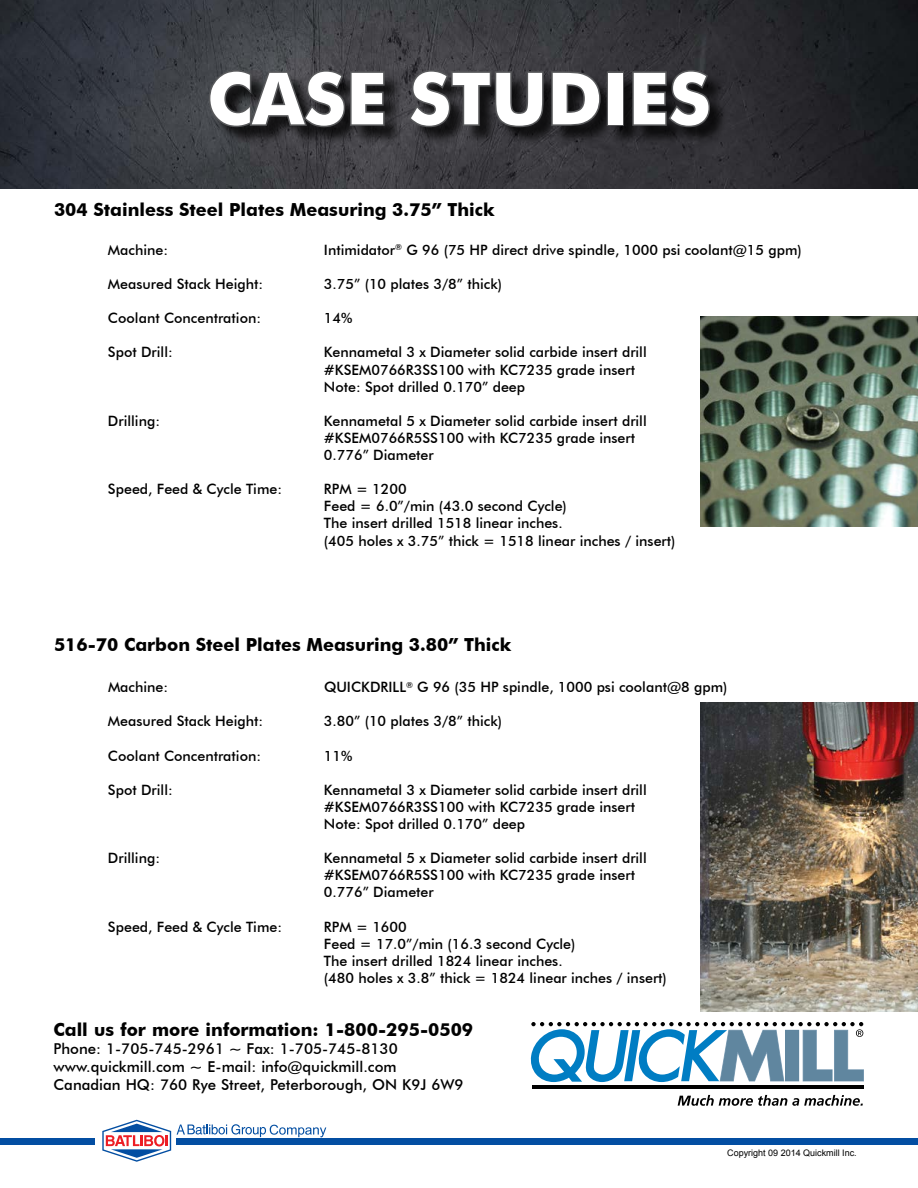
<style>
.page{position:relative;width:918px;height:1188px;background:#fff}
.page>*{position:absolute;margin:0;border:0;box-sizing:border-box;transform-origin:0 0}
.t1{font:700 72px "Futura BT";color:#fff}
.t2{font:700 18px "Futura BT";color:#000}
.t3{font:500 15px/18px "Futura BT";color:#000}
.t4{font:500 14.25px/17.1px "Futura BT";color:#000}
.t5{font:9px "Arial";color:#000}
</style>
<div class="page">
<img style="left:0;top:0;width:918px;height:189px">
<div style="left:211px;top:72px;width:518px;height:73px;background:#000;opacity:.75"></div>
<svg style="left:207px;top:68px;width:179px;height:61px;background:#38393c"></svg>
<svg style="left:407px;top:68px;width:195px;height:61px;background:#343437"></svg>
<div style="left:607px;top:71px;width:17px;height:55px;border:3px solid #58595b"></div>
<svg style="left:631px;top:68px;width:81px;height:61px;background:#2e2e30"></svg>
<svg style="left:678px;top:1095px;width:185px;height:11px"></svg>
<hr style="left:532px;top:1085px;width:331px;height:4px;background:#000">
<svg style="left:530px;top:1022px;width:334px;height:60px"></svg>
<svg style="left:102px;top:1120px;width:69px;height:42px"></svg>
<div style="left:0;top:1138px;width:95px;height:6px;background:#034ea2"></div>
<div style="left:176px;top:1138px;width:742px;height:6px;background:#034ea2"></div>
<svg style="left:177px;top:1124px;width:149px;height:13px"></svg>
<img style="left:701px;top:316px;width:217px;height:210px">
<img style="left:701px;top:703px;width:217px;height:309px">
<h1 class="t1" style="left:207px;top:55px;width:505px">CASE STUDIES</h1>
<p class="t2" style="left:54px;top:199px;width:442px">304 Stainless Steel Plates Measuring 3.75” Thick</p>
<p class="t4" style="left:108px;top:241px;width:62px">Machine:</p>
<p class="t4" style="left:324px;top:241px;width:479px">Intimidator<sup>®</sup> G 96 (75 HP direct drive spindle, 1000 psi coolant@15 gpm)</p>
<p class="t4" style="left:108px;top:275px;width:157px">Measured Stack Height:</p>
<p class="t4" style="left:324px;top:275px;width:180px">3.75” (10 plates 3/8” thick)</p>
<p class="t4" style="left:108px;top:310px;width:155px">Coolant Concentration:</p>
<p class="t4" style="left:324px;top:310px;width:30px">14%</p>
<p class="t4" style="left:108px;top:344px;width:66px">Spot Drill:</p>
<p class="t4" style="left:324px;top:344px;width:324px">Kennametal 3 x Diameter solid carbide insert drill #KSEM0766R3SS100 with KC7235 grade insert<br>Note: Spot drilled 0.170” deep</p>
<p class="t4" style="left:108px;top:412px;width:54px">Drilling:</p>
<p class="t4" style="left:324px;top:412px;width:324px">Kennametal 5 x Diameter solid carbide insert drill #KSEM0766R5SS100 with KC7235 grade insert<br>0.776” Diameter</p>
<p class="t4" style="left:108px;top:481px;width:176px">Speed, Feed &amp; Cycle Time:</p>
<p class="t4" style="left:324px;top:480px;width:353px">RPM = 1200<br>Feed = 6.0”/min (43.0 second Cycle)<br>The insert drilled 1518 linear inches.<br>(405 holes x 3.75” thick = 1518 linear inches / insert)</p>
<p class="t2" style="left:54px;top:634px;width:459px">516-70 Carbon Steel Plates Measuring 3.80” Thick</p>
<p class="t4" style="left:108px;top:679px;width:62px">Machine:</p>
<p class="t4" style="left:324px;top:679px;width:405px">QUICKDRILL<sup>®</sup> G 96 (35 HP spindle, 1000 psi coolant@8 gpm)</p>
<p class="t4" style="left:108px;top:713px;width:157px">Measured Stack Height:</p>
<p class="t4" style="left:324px;top:713px;width:180px">3.80” (10 plates 3/8” thick)</p>
<p class="t4" style="left:108px;top:747px;width:155px">Coolant Concentration:</p>
<p class="t4" style="left:324px;top:747px;width:30px">11%</p>
<p class="t4" style="left:108px;top:781px;width:66px">Spot Drill:</p>
<p class="t4" style="left:324px;top:781px;width:324px">Kennametal 3 x Diameter solid carbide insert drill #KSEM0766R3SS100 with KC7235 grade insert<br>Note: Spot drilled 0.170” deep</p>
<p class="t4" style="left:108px;top:850px;width:54px">Drilling:</p>
<p class="t4" style="left:324px;top:850px;width:324px">Kennametal 5 x Diameter solid carbide insert drill #KSEM0766R5SS100 with KC7235 grade insert<br>0.776” Diameter</p>
<p class="t4" style="left:108px;top:918px;width:176px">Speed, Feed &amp; Cycle Time:</p>
<p class="t4" style="left:324px;top:918px;width:344px">RPM = 1600<br>Feed = 17.0”/min (16.3 second Cycle)<br>The insert drilled 1824 linear inches.<br>(480 holes x 3.8” thick = 1824 linear inches / insert)</p>
<p class="t2" style="left:54px;top:1018px;width:421px">Call us for more information: 1-800-295-0509</p>
<p class="t3" style="left:54px;top:1039px;width:412px">Phone: 1-705-745-2961 ~ Fax: 1-705-745-8130 www.quickmill.com ~ E-mail: info@quickmill.com<br>Canadian HQ: 760 Rye Street, Peterborough, ON K9J 6W9</p>
<p class="t5" style="left:727px;top:1147px;width:131px">Copyright 09 2014 Quickmill Inc.</p>
</div>
